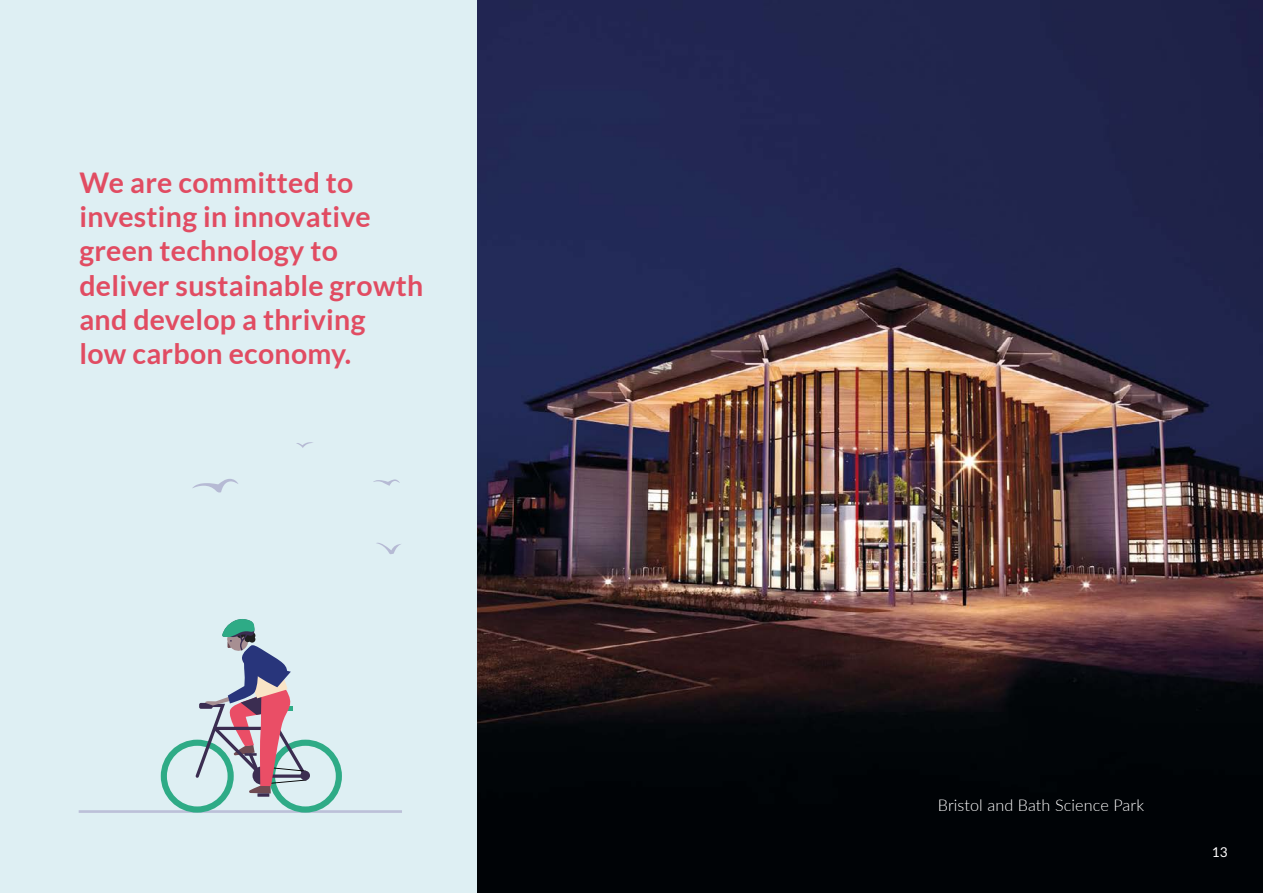
<style>
.page{position:relative;width:1263px;height:893px;background:#deeff3}
.page>*{position:absolute;margin:0;border:0;box-sizing:border-box;transform-origin:0 0}
.Pull_out{font:700 28.5px/34.2px "Lato";letter-spacing:.01em;color:#e14c62}
.t1{font:300 16.2px "Lato";letter-spacing:.005em;color:#fff}
.t2{font:13.5px "Lato";color:#fff}
</style>
<div class="page">
<img style="left:477px;top:0;width:786px;height:893px">
<hr style="left:79px;top:810px;width:323px;height:3px;background:#bcc0d8">
<svg style="left:161px;top:619px;width:181px;height:194px"></svg>
<svg style="left:192px;top:479px;width:46px;height:13px"></svg>
<svg style="left:296px;top:442px;width:105px;height:112px"></svg>
<p class="Pull_out" style="left:79px;top:165px;width:345px">We are committed to investing in innovative green technology to deliver sustainable growth and develop a thriving<br>low carbon economy.</p>
<p class="t1" style="left:938px;top:794px;width:208px">Bristol and Bath Science Park</p>
<p class="t2" style="left:1212px;top:845px;width:17px">13</p>
</div>
